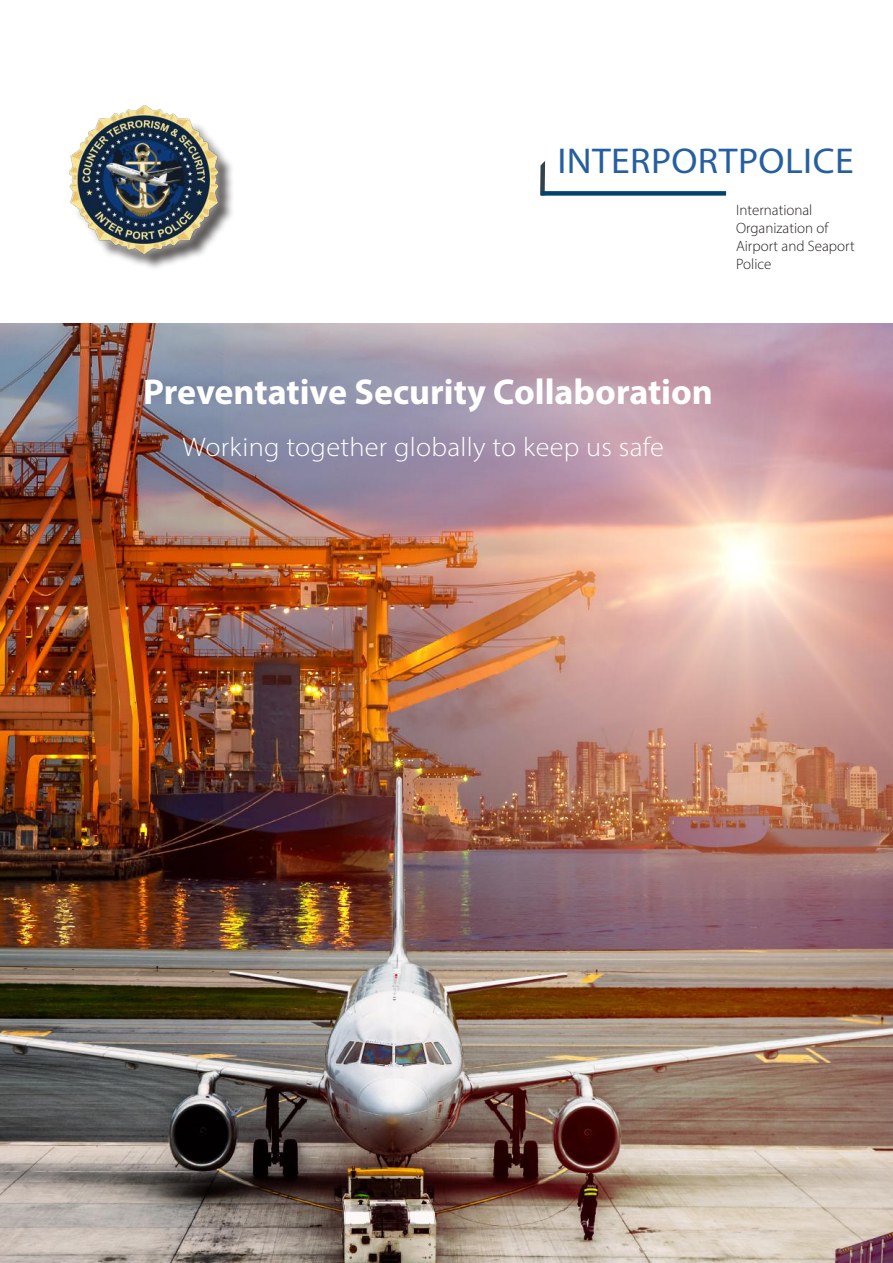
<style>
.page{position:relative;width:893px;height:1263px;background:#fff}
.page>*{position:absolute;margin:0;border:0;box-sizing:border-box;transform-origin:0 0}
.t1{font:700 36px "Myriad Pro";color:#fff}
.t2{font:36px "Myriad Pro";letter-spacing:.01em;color:#255fa0;scale:1.05 1}
.t3{font:300 27px "Myriad Pro";letter-spacing:.01em;color:#fff;scale:1.05 1}
.t4{font:300 15px/18px "Myriad Pro";color:#241f1f}
</style>
<div class="page">
<img style="left:0;top:324px;width:893px;height:939px">
<div style="left:72px;top:109px;width:164px;height:163px;background:#241f1f;opacity:.75"></div>
<div style="left:61px;top:97px;width:165px;height:166px;background:#fff;opacity:.75"></div>
<img style="left:69px;top:106px;width:148px;height:148px">
<div style="left:540px;top:161px;width:5px;height:34px;background:#33434c"></div>
<div style="left:541px;top:191px;width:185px;height:5px;background:#014369"></div>
<svg style="left:540px;top:161px;width:6px;height:9px"></svg>
<h1 class="t2" style="left:557px;top:139px;width:283px">INTERPORTPOLICE</h1>
<p class="t4" style="left:736px;top:200px;width:120px">International<br>Organization of<br>Airport and Seaport<br>Police</p>
<h1 class="t1" style="left:143px;top:369px;width:571px">Preventative Security Collaboration</h1>
<h2 class="t3" style="left:183px;top:430px;width:460px">Working together globally to keep us safe</h2>
</div>
